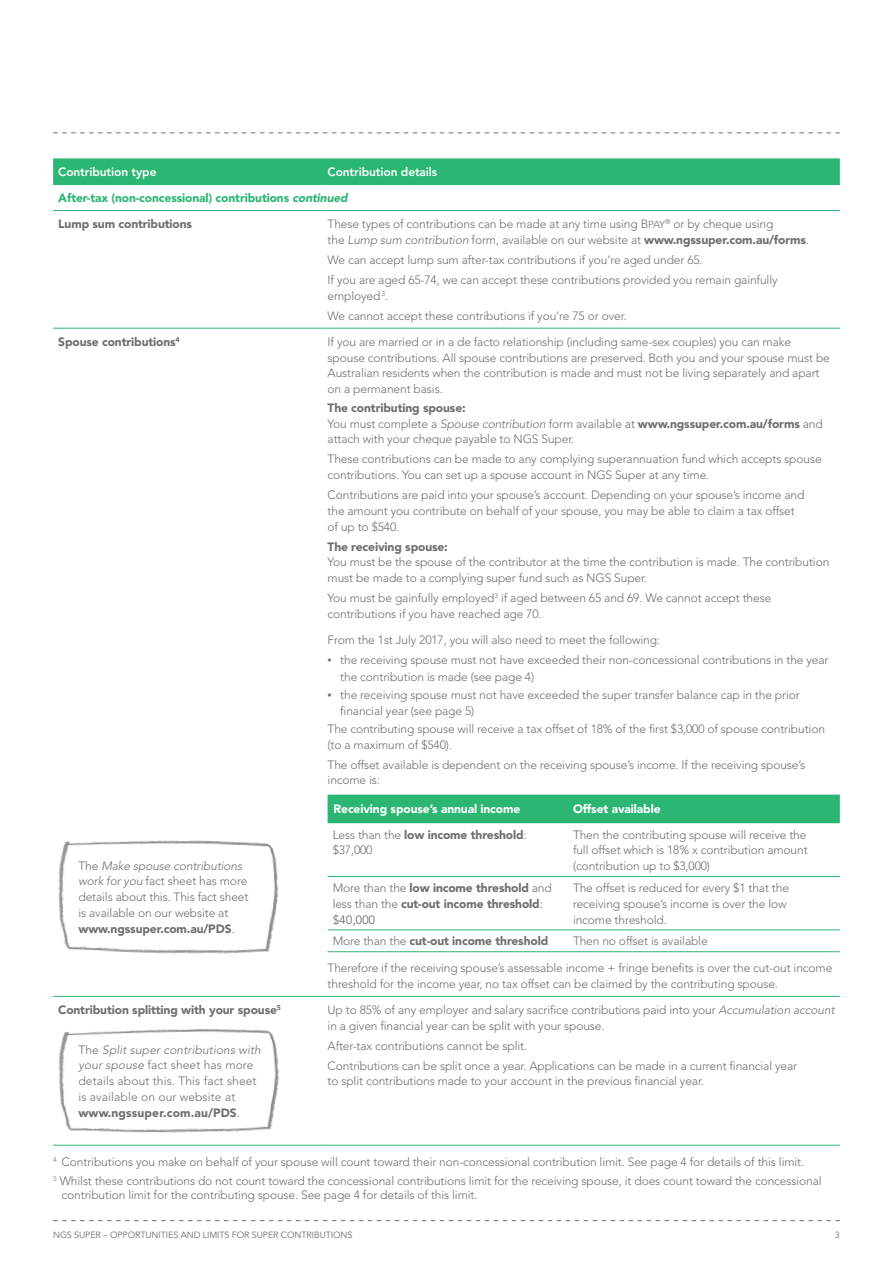
<style>
.page{position:relative;width:893px;height:1263px;background:#fff}
.page>*{position:absolute;margin:0;border:0;box-sizing:border-box;transform-origin:0 0}
.Table_Body{font:300 12px/15.8px "Avenir LT Std";letter-spacing:-.01em;color:#6d6e71}
.Footnote{font:300 12px/15.8px "Avenir LT Std";letter-spacing:-.01em;color:#6d6e71}
.Table_Body-2{font:900 12px/15.8px "Avenir LT Std";letter-spacing:-.01em;color:#6d6e71}
.Table_Body-3{font:300 12px/15.8px "Avenir LT Std";letter-spacing:.01em;color:#6d6e71}
.Table_Body-4{font:900 12px "Avenir LT Std";letter-spacing:-.01em;color:#2bb673}
.Table_Header{font:900 12px "Avenir LT Std";letter-spacing:-.01em;color:#fff}
.Table_Header-2{font:800 12px "Avenir LT Std";letter-spacing:-.01em;color:#fff}
.t1{font:9px "Avenir LT Std";letter-spacing:-.01em;color:#6d6e71}
.s1{font-style:italic}
.s2{font-size:10.2px}
.s3{font-weight:900}
.s4{font-family:"Arial Narrow";font-weight:400}
.s5{font-weight:300}
.s6{font-weight:400}
</style>
<div class="page">
<svg style="left:53px;top:1220px;width:787px;height:1px"></svg>
<svg style="left:53px;top:133px;width:787px;height:1px"></svg>
<div style="left:53px;top:158px;width:787px;height:26px;background:#2bb673"></div>
<hr style="left:53px;top:184px;width:269px;height:1px;background:#2bb673">
<hr style="left:53px;top:1145px;width:269px;height:1px;background:#2bb673">
<hr style="left:322px;top:184px;width:518px;height:1px;background:#2bb673">
<hr style="left:322px;top:1145px;width:518px;height:1px;background:#2bb673">
<hr style="left:53px;top:210px;width:269px;height:1px;background:#2bb673">
<hr style="left:322px;top:210px;width:518px;height:1px;background:#2bb673">
<hr style="left:53px;top:328px;width:269px;height:1px;background:#2bb673">
<hr style="left:53px;top:996px;width:269px;height:1px;background:#2bb673">
<hr style="left:322px;top:328px;width:518px;height:1px;background:#2bb673">
<hr style="left:322px;top:996px;width:518px;height:1px;background:#2bb673">
<div style="left:328px;top:794px;width:512px;height:29px;background:#2bb673"></div>
<hr style="left:328px;top:929px;width:236px;height:1px;background:#2bb673">
<hr style="left:564px;top:929px;width:276px;height:1px;background:#2bb673">
<hr style="left:328px;top:951px;width:236px;height:1px;background:#2bb673">
<hr style="left:564px;top:951px;width:276px;height:1px;background:#2bb673">
<hr style="left:328px;top:876px;width:236px;height:1px;background:#2bb673">
<hr style="left:564px;top:876px;width:276px;height:1px;background:#2bb673">
<img style="left:58px;top:840px;width:221px;height:114px">
<img style="left:53px;top:1029px;width:235px;height:117px">
<p class="Table_Header-2" style="left:58px;top:165px;width:100px">Contribution type</p>
<p class="Table_Header-2" style="left:328px;top:165px;width:111px">Contribution details</p>
<p class="Table_Body-4" style="left:58px;top:191px;width:291px">After-tax (non-concessional) contributions <span class="s1">continued</span></p>
<p class="Table_Body-2" style="left:58px;top:216px;width:135px">Lump sum contributions</p>
<p class="Table_Body" style="left:328px;top:216px;width:483px">These types of contributions can be made at any time using B<span class="s2">PAY</span><sup>®</sup> or by cheque using<br>the <span class="s1">Lump sum contribution</span> form, available on our website at <span class="s3">www.ngssuper.com.au/forms</span>.</p>
<p class="Table_Body" style="left:328px;top:252px;width:377px">We can accept lump sum after-tax contributions if you’re aged under 65.</p>
<p class="Table_Body" style="left:328px;top:272px;width:452px">If you are aged 65-74, we can accept these contributions provided you remain gainfully employed <sup>3</sup>.</p>
<p class="Table_Body" style="left:328px;top:308px;width:300px">We cannot accept these contributions if you’re 75 or over.</p>
<p class="Table_Body-2" style="left:58px;top:334px;width:123px">Spouse contributions<sup>4</sup></p>
<h4 class="Footnote" style="left:328px;top:334px;width:504px">If you are married or in a de facto relationship (including same-sex couples) you can make spouse contributions. All spouse contributions are preserved. Both you and your spouse must be Australian residents when the contribution is made and must not be living separately and apart on a permanent basis.</h4>
<p class="Table_Body" style="left:328px;top:400px;width:497px"><span class="s3">The contributing spouse:<br></span>You must complete a <span class="s1">Spouse contribution</span> form available at <span class="s3">www.ngssuper.com.au/forms</span> and attach with your cheque payable to NGS Super.</p>
<p class="Table_Body" style="left:328px;top:451px;width:496px">These contributions can be made to any complying superannuation fund which accepts spouse contributions. You can set up a spouse account in NGS Super at any time.</p>
<p class="Table_Body" style="left:328px;top:487px;width:478px">Contributions are paid into your spouse’s account. Depending on your spouse’s income and the amount you contribute on behalf of your spouse, you may be able to claim a tax offset of up to $540.</p>
<p class="Table_Body" style="left:328px;top:539px;width:503px"><span class="s3">The receiving spouse:<br></span>You must be the spouse of the contributor at the time the contribution is made. The contribution must be made to a complying super fund such as NGS Super.</p>
<p class="Table_Body" style="left:328px;top:590px;width:445px">You must be gainfully employed<sup>3</sup> if aged between 65 and 69. We cannot accept these contributions if you have reached age 70.</p>
<p class="Table_Body" style="left:328px;top:632px;width:334px">From the 1st July 2017, you will also need to meet the following:</p>
<p class="Footnote" style="left:340px;top:651px;width:490px;line-height:17.2px;text-indent:-13px"><span class="s4">▪</span> the receiving spouse must not have exceeded their non-concessional contributions in the year the contribution is made (see page 4)</p>
<p class="Footnote" style="left:340px;top:687px;width:461px;text-indent:-13px"><span class="s4">▪</span> the receiving spouse must not have exceeded the super transfer balance cap in the prior financial year (see page 5)</p>
<p class="Table_Body" style="left:328px;top:721px;width:499px">The contributing spouse will receive a tax offset of 18% of the first $3,000 of spouse contribution (to a maximum of $540).</p>
<p class="Table_Body" style="left:328px;top:757px;width:479px">The offset available is dependent on the receiving spouse’s income. If the receiving spouse’s income is:</p>
<p class="Table_Header" style="left:334px;top:802px;width:188px">Receiving spouse’s annual income</p>
<p class="Table_Header" style="left:573px;top:802px;width:89px">Offset available</p>
<p class="Table_Body" style="left:333px;top:827px;width:195px">Less than the <span class="s3">low income threshold</span>: $37,000</p>
<p class="Table_Body" style="left:573px;top:827px;width:236px;text-align:justify">Then the contributing spouse will receive the full offset which is 18% x contribution amount (contribution up to $3,000)</p>
<p class="Table_Body-2" style="left:333px;top:880px;width:221px"><span class="s5">More than the</span> low income threshold <span class="s5">and less than the</span> cut-out income threshold<span class="s6">: $40,000</span></p>
<p class="Table_Body" style="left:573px;top:880px;width:218px">The offset is reduced for every $1 that the receiving spouse’s income is over the low income threshold.</p>
<p class="Table_Body-2" style="left:333px;top:933px;width:217px"><span class="s5">More than the</span> cut-out income threshold</p>
<p class="Table_Body" style="left:573px;top:933px;width:136px">Then no offset is available</p>
<p class="Table_Body" style="left:328px;top:960px;width:506px">Therefore if the receiving spouse’s assessable income + fringe benefits is over the cut-out income threshold for the income year, no tax offset can be claimed by the contributing spouse.</p>
<p class="Table_Body-2" style="left:58px;top:1002px;width:224px">Contribution splitting with your spouse<sup>5</sup></p>
<p class="Table_Body" style="left:328px;top:1002px;width:509px">Up to 85% of any employer and salary sacrifice contributions paid into your <span class="s1">Accumulation account </span>in a given financial year can be split with your spouse.</p>
<p class="Table_Body" style="left:328px;top:1038px;width:201px">After-tax contributions cannot be split.</p>
<p class="Table_Body" style="left:328px;top:1058px;width:471px">Contributions can be split once a year. Applications can be made in a current financial year to split contributions made to your account in the previous financial year.</p>
<p class="Table_Body" style="left:78px;top:858px;width:171px">The <span class="s1">Make spouse contributions work for you</span> fact sheet has more details about this. This fact sheet is available on our website at <span class="s3">www.ngssuper.com.au/PDS</span>.</p>
<p class="Table_Body-3" style="left:78px;top:1041px;width:184px">The <span class="s1">Split super contributions with your spouse</span> fact sheet has more details about this. This fact sheet is available on our website at <span class="s3">www.ngssuper.com.au/PDS</span>.</p>
<p class="Footnote" style="left:53px;top:1154px;width:753px"><sup>4</sup> Contributions you make on behalf of your spouse will count toward their non-concessional contribution limit. See page 4 for details of this limit.</p>
<p class="Footnote" style="left:62px;top:1173px;width:762px;line-height:14.4px;text-indent:-9px"><sup>5</sup> Whilst these contributions do not count toward the concessional contributions limit for the receiving spouse, it does count toward the concessional contribution limit for the contributing spouse. See page 4 for details of this limit.</p>
<p class="t1" style="left:53px;top:1229px;width:301px">NGS SUPER – OPPORTUNITIES AND LIMITS FOR SUPER CONTRIBUTIONS</p>
<p class="t1" style="left:835px;top:1229px;width:7px">3</p>
</div>
